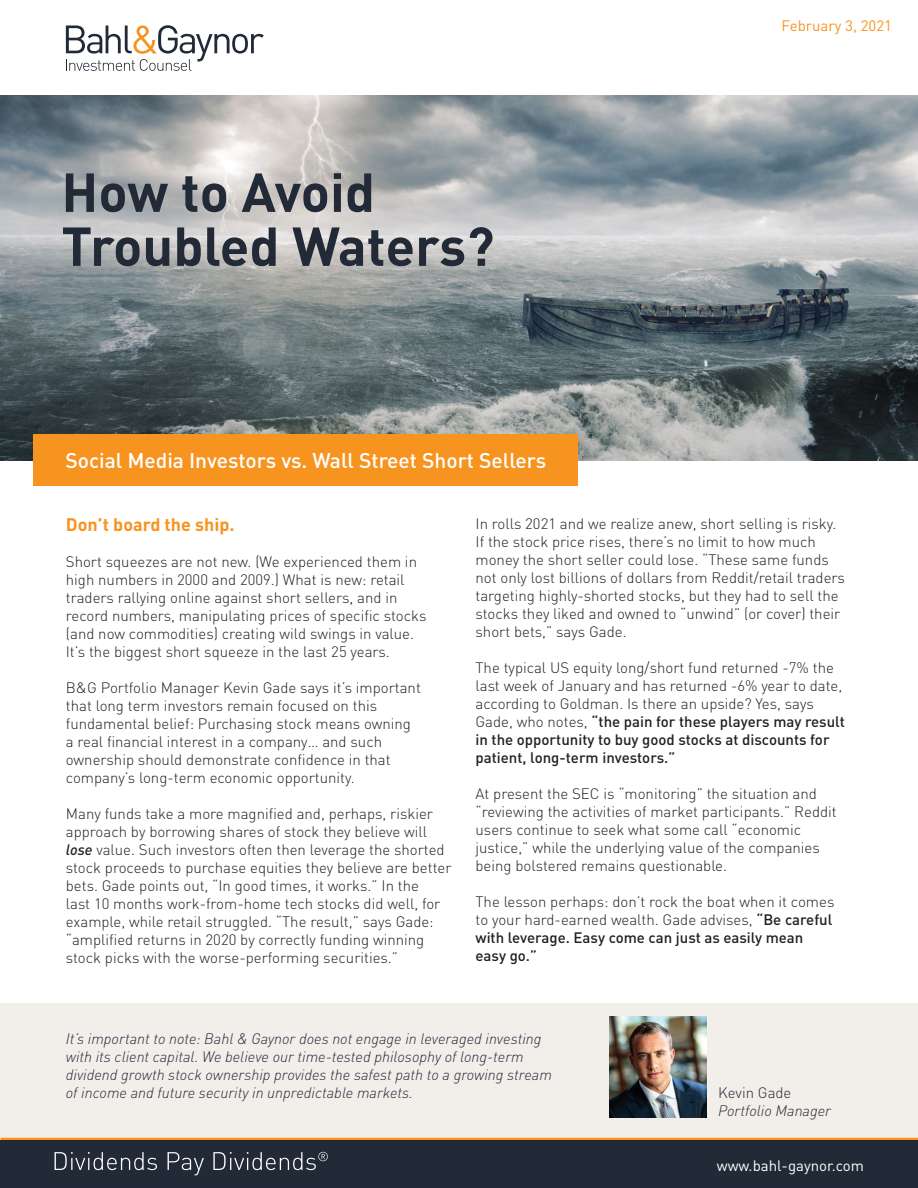
<style>
.page{position:relative;width:918px;height:1188px;background:#fff}
.page>*{position:absolute;margin:0;border:0;box-sizing:border-box;transform-origin:0 0}
.t1{font:700 54px/54px "DIN Pro";letter-spacing:-.005em;color:#222a38}
.t2{font:500 21px "DIN Pro";color:#fff}
.t3{font:700 18px "DIN Pro";color:#f79420}
.t4{font:300 15px/18px "DIN Pro";color:#231f20}
.t5{font:italic 300 15px/18px "DIN";color:#222a38}
.t6{font:15px "DIN Pro";color:#fff}
.t7{font:15px "DIN Pro";color:#f79420}
.t8{font:300 15px "DIN Pro";color:#222a38}
.s1{font-family:"DIN";font-weight:500;font-style:italic}
.s2{font-weight:500}
</style>
<div class="page">
<div style="left:1px;top:1003px;width:917px;height:135px;background:#f2eeea"></div>
<svg style="left:66px;top:25px;width:198px;height:46px"></svg>
<img style="left:0;top:96px;width:918px;height:364px">
<div style="left:34px;top:434px;width:544px;height:52px;background:#f79420"></div>
<hr style="left:1px;top:1138px;width:917px;height:3px;background:#f79420">
<div style="left:0;top:1141px;width:918px;height:47px;background:#222a38"></div>
<svg style="left:55px;top:1152px;width:102px;height:18px"></svg>
<svg style="left:168px;top:1152px;width:36px;height:23px"></svg>
<svg style="left:213px;top:1152px;width:115px;height:18px"></svg>
<img style="left:610px;top:1016px;width:97px;height:102px">
<h1 class="t1" style="left:61px;top:163px;width:435px">How to Avoid<br>Troubled Waters?</h1>
<h2 class="t2" style="left:65px;top:446px;width:482px">Social Media Investors vs. Wall Street Short Sellers</h2>
<p class="t7" style="left:782px;top:15px;width:112px">February 3, 2021</p>
<p class="t3" style="left:66px;top:512px;width:170px">Don’t board the ship.</p>
<p class="t4" style="left:66px;top:552px;width:362px">Short squeezes are not new. (We experienced them in high numbers in 2000 and 2009.) What is new: retail traders rallying online against short sellers, and in record numbers, manipulating prices of specific stocks (and now commodities) creating wild swings in value.<br>It’s the biggest short squeeze in the last 25 years.</p>
<p class="t4" style="left:66px;top:678px;width:356px">B&amp;G Portfolio Manager Kevin Gade says it’s important that long term investors remain focused on this fundamental belief: Purchasing stock means owning a real financial interest in a company… and such ownership should demonstrate confidence in that company’s long-term economic opportunity.</p>
<p class="t4" style="left:66px;top:804px;width:387px">Many funds take a more magnified and, perhaps, riskier approach by borrowing shares of stock they believe will <span class="s1">lose</span> value. Such investors often then leverage the shorted stock proceeds to purchase equities they believe are better bets. Gade points out, “In good times, it works.” In the<br>last 10 months work-from-home tech stocks did well, for example, while retail struggled. “The result,” says Gade: “amplified returns in 2020 by correctly funding winning stock picks with the worse-performing securities.”</p>
<p class="t4" style="left:476px;top:514px;width:371px">In rolls 2021 and we realize anew, short selling is risky.<br>If the stock price rises, there’s no limit to how much money the short seller could lose. “These same funds not only lost billions of dollars from Reddit/retail traders targeting highly-shorted stocks, but they had to sell the stocks they liked and owned to “unwind” (or cover) their short bets,” says Gade.</p>
<p class="t4" style="left:476px;top:658px;width:371px">The typical US equity long/short fund returned -7% the last week of January and has returned -6% year to date, according to Goldman. Is there an upside? Yes, says Gade, who notes, <span class="s2">“the pain for these players may result in the opportunity to buy good stocks at discounts for patient, long-term investors.”</span></p>
<p class="t4" style="left:476px;top:784px;width:363px">At present the SEC is “monitoring” the situation and “reviewing the activities of market participants.” Reddit users continue to seek what some call “economic justice,” while the underlying value of the companies being bolstered remains questionable.</p>
<p class="t4" style="left:476px;top:892px;width:360px">The lesson perhaps: don’t rock the boat when it comes to your hard-earned wealth. Gade advises, <span class="s2">“Be careful with leverage. Easy come can just as easily mean easy go.”</span></p>
<p class="t5" style="left:66px;top:1030px;width:488px">It’s important to note: Bahl &amp; Gaynor does not engage in leveraged investing with its client capital. We believe our time-tested philosophy of long-term dividend growth stock ownership provides the safest path to a growing stream of income and future security in unpredictable markets.</p>
<p class="t8" style="left:718px;top:1083px;width:75px">Kevin Gade</p>
<p class="t5" style="left:718px;top:1102px;width:114px">Portfolio Manager</p>
<p class="t6" style="left:717px;top:1155px;width:149px">www.bahl-gaynor.com</p>
</div>
